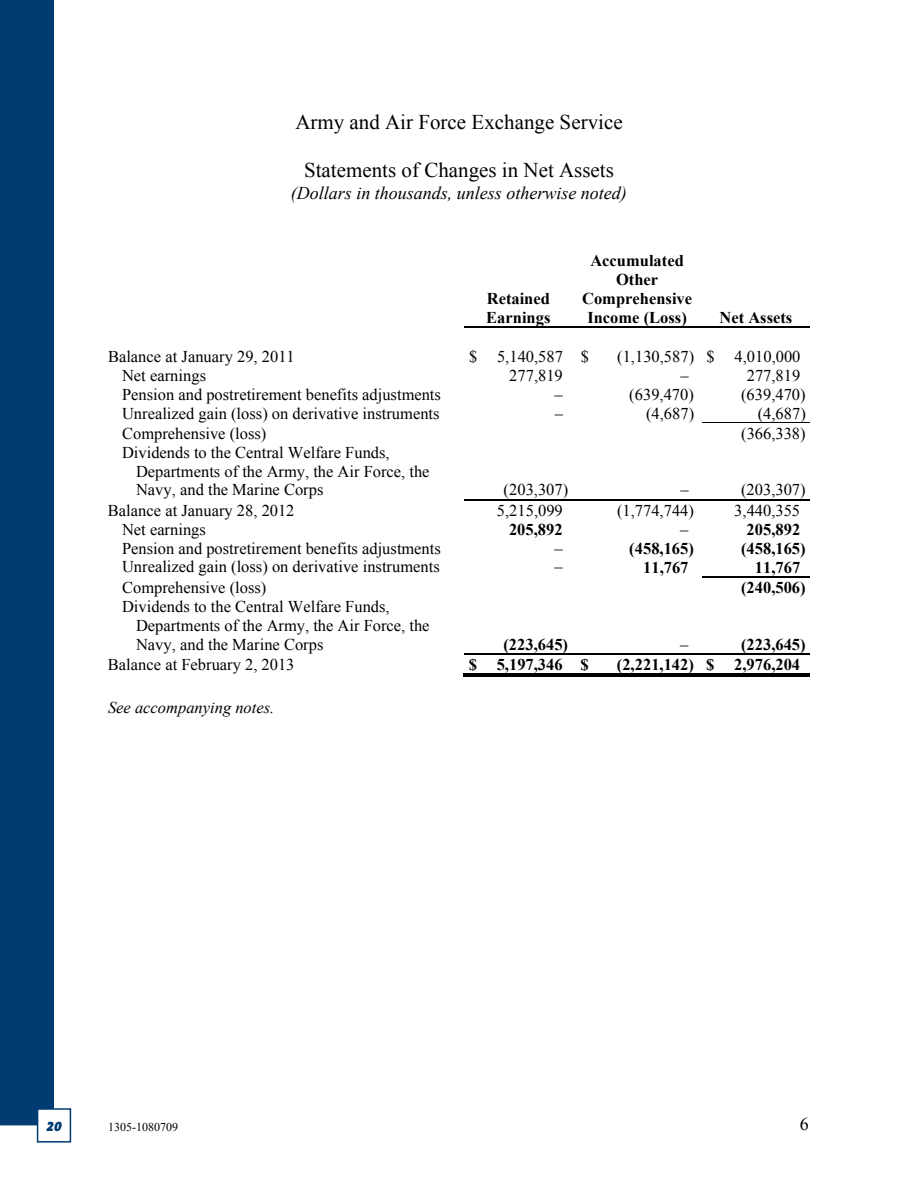
<style>
.page{position:relative;width:918px;height:1188px;background:#fff}
.page>*{position:absolute;margin:0;border:0;box-sizing:border-box;transform-origin:0 0}
.t1{font:21px "Times New Roman";color:#000}
.t2{font:italic 18px "Times New Roman";color:#000}
.t3{font:18px "Times New Roman";color:#000}
.t4{font:16.5px/18.9px "Times New Roman";color:#000}
.t5{font:700 16.5px/18.9px "Times New Roman";color:#000}
.t6{font:italic 16.5px "Times New Roman";color:#000}
.t7{font:italic 13.5px "The Serif Black Expert";color:#003b71}
.t8{font:12px "Times New Roman";letter-spacing:.005em;color:#000}
</style>
<div class="page">
<hr style="left:464px;top:327px;width:346px;height:1px;background:#000">
<hr style="left:702px;top:423px;width:108px;height:1px;background:#000">
<hr style="left:464px;top:499px;width:346px;height:1px;background:#000">
<hr style="left:702px;top:576px;width:108px;height:1px;background:#000">
<hr style="left:464px;top:653px;width:346px;height:1px;background:#000">
<hr style="left:463px;top:676px;width:109px;height:1px;background:#000">
<hr style="left:463px;top:674px;width:109px;height:1px;background:#000">
<hr style="left:571px;top:676px;width:131px;height:1px;background:#000">
<hr style="left:575px;top:674px;width:127px;height:1px;background:#000">
<hr style="left:701px;top:676px;width:109px;height:1px;background:#000">
<hr style="left:704px;top:674px;width:106px;height:1px;background:#000">
<div style="left:37px;top:1108px;width:34px;height:35px;border:2px solid #003b71"></div>
<div style="left:0;top:0;width:54px;height:1125px;background:#003b71"></div>
<p class="t1" style="left:295px;top:108px;width:329px">Army and Air Force Exchange Service</p>
<p class="t1" style="left:304px;top:156px;width:311px">Statements of Changes in Net Assets</p>
<p class="t2" style="left:291px;top:180px;width:338px">(Dollars in thousands, unless otherwise noted)</p>
<p class="t5" style="left:486px;top:288px;width:66px">Retained<br>Earnings</p>
<p class="t5" style="left:582px;top:251px;width:111px;text-align:center">Accumulated<br>Other<br>Comprehensive<br>Income (Loss)</p>
<p class="t5" style="left:720px;top:308px;width:74px">Net Assets</p>
<p class="t4" style="left:108px;top:347px;width:188px">Balance at January 29, 2011</p>
<p class="t4" style="left:469px;top:347px;width:121px">$ 5,140,587 $</p>
<p class="t4" style="left:617px;top:347px;width:185px">(1,130,587) $ 4,010,000</p>
<p class="t4" style="left:122px;top:366px;width:86px">Net earnings</p>
<p class="t4" style="left:509px;top:366px;width:55px">277,819</p>
<p class="t4" style="left:680px;top:366px;width:10px">–</p>
<p class="t4" style="left:747px;top:366px;width:55px">277,819</p>
<p class="t4" style="left:122px;top:385px;width:320px">Pension and postretirement benefits adjustments</p>
<p class="t4" style="left:554px;top:385px;width:10px">–</p>
<p class="t4" style="left:629px;top:385px;width:66px">(639,470)</p>
<p class="t4" style="left:741px;top:385px;width:66px">(639,470)</p>
<p class="t4" style="left:122px;top:404px;width:319px">Unrealized gain (loss) on derivative instruments</p>
<p class="t4" style="left:555px;top:404px;width:10px">–</p>
<p class="t4" style="left:646px;top:404px;width:50px">(4,687)</p>
<p class="t4" style="left:758px;top:404px;width:50px">(4,687)</p>
<p class="t4" style="left:122px;top:423px;width:146px">Comprehensive (loss)</p>
<p class="t4" style="left:741px;top:423px;width:66px">(366,338)</p>
<p class="t4" style="left:136px;top:442px;width:295px;text-indent:-14px">Dividends to the Central Welfare Funds,<br>Departments of the Army, the Air Force, the<br>Navy, and the Marine Corps</p>
<p class="t4" style="left:504px;top:480px;width:66px">(203,307)</p>
<p class="t4" style="left:680px;top:480px;width:10px">–</p>
<p class="t4" style="left:741px;top:480px;width:66px">(203,307)</p>
<p class="t4" style="left:108px;top:500px;width:188px">Balance at January 28, 2012</p>
<p class="t4" style="left:497px;top:500px;width:67px">5,215,099</p>
<p class="t4" style="left:617px;top:500px;width:78px">(1,774,744)</p>
<p class="t4" style="left:734px;top:500px;width:67px">3,440,355</p>
<p class="t4" style="left:122px;top:519px;width:85px">Net earnings</p>
<p class="t5" style="left:509px;top:519px;width:55px">205,892</p>
<p class="t4" style="left:680px;top:519px;width:10px">–</p>
<p class="t5" style="left:747px;top:519px;width:55px">205,892</p>
<p class="t4" style="left:122px;top:538px;width:320px">Pension and postretirement benefits adjustments</p>
<p class="t4" style="left:554px;top:538px;width:10px">–</p>
<p class="t5" style="left:629px;top:538px;width:66px">(458,165)</p>
<p class="t5" style="left:741px;top:538px;width:66px">(458,165)</p>
<p class="t4" style="left:122px;top:557px;width:319px">Unrealized gain (loss) on derivative instruments</p>
<p class="t4" style="left:555px;top:557px;width:10px">–</p>
<p class="t5" style="left:643px;top:557px;width:47px">11,767</p>
<p class="t5" style="left:755px;top:557px;width:47px">11,767</p>
<p class="t4" style="left:122px;top:577px;width:146px">Comprehensive (loss)</p>
<p class="t5" style="left:741px;top:577px;width:66px">(240,506)</p>
<p class="t4" style="left:136px;top:596px;width:295px;text-indent:-14px">Dividends to the Central Welfare Funds,<br>Departments of the Army, the Air Force, the<br>Navy, and the Marine Corps</p>
<p class="t5" style="left:503px;top:634px;width:66px">(223,645)</p>
<p class="t4" style="left:680px;top:634px;width:10px">–</p>
<p class="t5" style="left:741px;top:634px;width:66px">(223,645)</p>
<p class="t4" style="left:108px;top:654px;width:188px">Balance at February 2, 2013</p>
<p class="t5" style="left:469px;top:654px;width:121px">$ 5,197,346 $</p>
<p class="t5" style="left:617px;top:654px;width:185px">(2,221,142) $ 2,976,204</p>
<p class="t6" style="left:108px;top:696px;width:168px">See accompanying notes.</p>
<p class="t7" style="left:47px;top:1115px;width:16px">20</p>
<p class="t8" style="left:108px;top:1119px;width:72px">1305-1080709</p>
<p class="t3" style="left:800px;top:1112px;width:10px">6</p>
</div>
